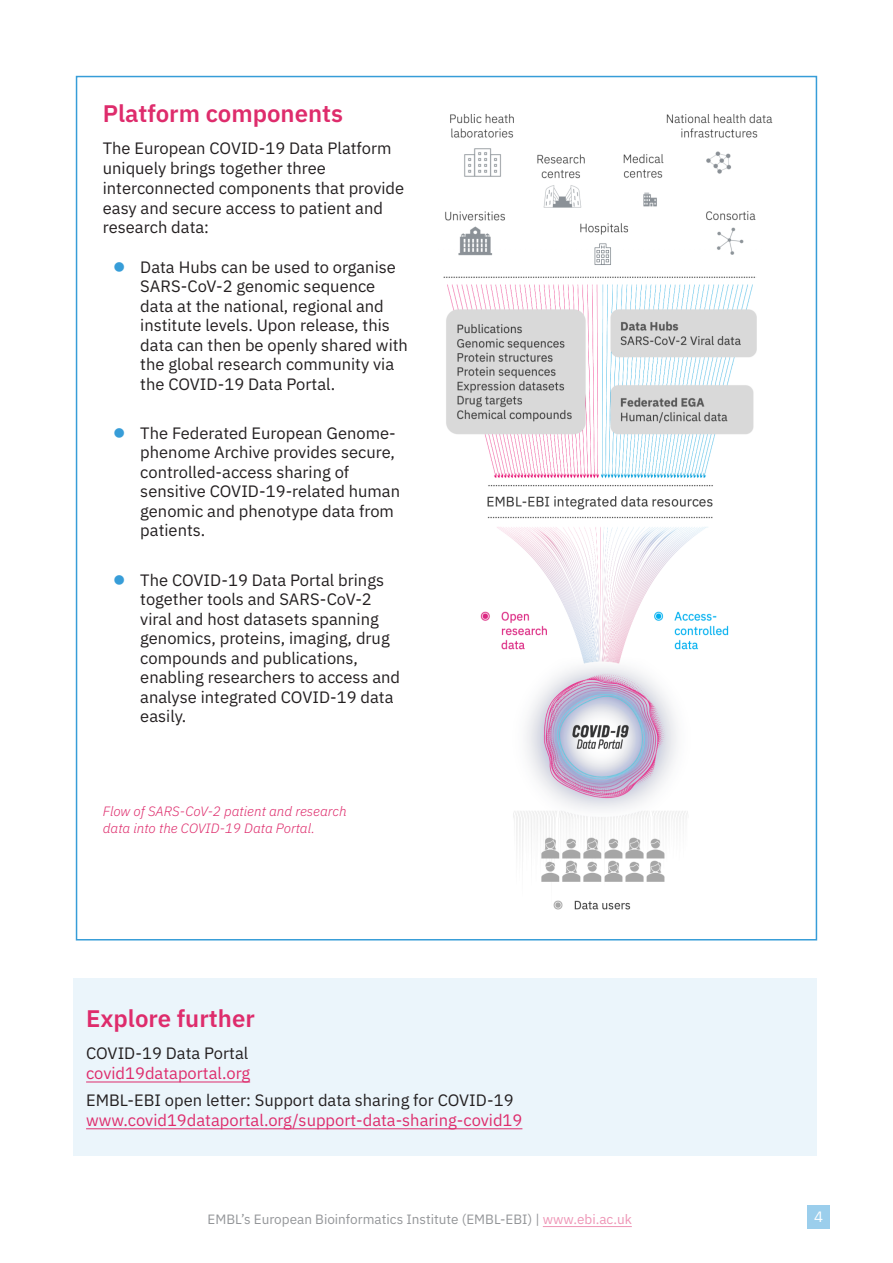
<style>
.page{position:relative;width:893px;height:1263px;background:#fff}
.page>*{position:absolute;margin:0;border:0;box-sizing:border-box;transform-origin:0 0}
.t1{font:600 24px "IBM Plex Sans";color:#de2c6c}
.Body{font:16.5px/19.5px "IBM Plex Sans";color:#231f20}
.Body-2{font:16.5px/19.8px "IBM Plex Sans";color:#de2c6c}
.t2{font:15px "IBM Plex Mono";color:#fff}
.t3{font:italic 300 13.5px/16.2px "IBM Plex Sans";color:#de2c6c}
.t4{font:13.5px "IBM Plex Sans";color:#939598}
.s1{color:#231f20}
.s2{color:#ee95b6}
</style>
<div class="page">
<div style="left:807px;top:1206px;width:23px;height:23px;background:#9bceec"></div>
<hr style="left:543px;top:1226px;width:89px;height:1px;background:#ee95b6">
<img style="left:443px;top:114px;width:330px;height:796px">
<div style="left:73px;top:978px;width:743px;height:177px;background:#ebf5fb"></div>
<hr style="left:86px;top:1081px;width:164px;height:1px;background:#de2c6c">
<hr style="left:86px;top:1128px;width:436px;height:1px;background:#de2c6c">
<h1 class="t1" style="left:103px;top:94px;width:242px">Platform components</h1>
<p class="Body" style="left:103px;top:137px;width:303px">The European COVID-19 Data Platform uniquely brings together three interconnected components that provide easy and secure access to patient and research data:</p>
<p class="Body" style="left:140px;top:256px;width:269px">Data Hubs can be used to organise<br>SARS-CoV-2 genomic sequence data at the national, regional and institute levels. Upon release, this data can then be openly shared with the global research community via the COVID-19 Data Portal.</p>
<p class="Body" style="left:140px;top:422px;width:261px">The Federated European Genome&shy;phenome Archive provides secure, controlled-access sharing of sensitive COVID-19-related human genomic and phenotype data from patients.</p>
<p class="Body" style="left:140px;top:569px;width:261px">The COVID-19 Data Portal brings together tools and SARS-CoV-2 viral and host datasets spanning genomics, proteins, imaging, drug compounds and publications, enabling researchers to access and analyse integrated COVID-19 data easily.</p>
<p class="t3" style="left:103px;top:802px;width:245px">Flow of SARS-CoV-2 patient and research data into the COVID-19 Data Portal.</p>
<h1 class="t1" style="left:86px;top:999px;width:170px">Explore further</h1>
<p class="Body-2" style="left:86px;top:1042px;width:166px"><span class="s1">COVID-19 Data Portal </span>covid19dataportal.org</p>
<p class="Body-2" style="left:86px;top:1089px;width:438px"><span class="s1">EMBL-EBI open letter: Support data sharing for COVID-19 </span>www.covid19dataportal.org/support-data-sharing-covid19</p>
<p class="t4" style="left:208px;top:1208px;width:426px">EMBL’s European Bioinformatics Institute (EMBL-EBI) | <span class="s2">www.ebi.ac.uk</span></p>
<p class="t2" style="left:814px;top:1205px;width:10px">4</p>
</div>
